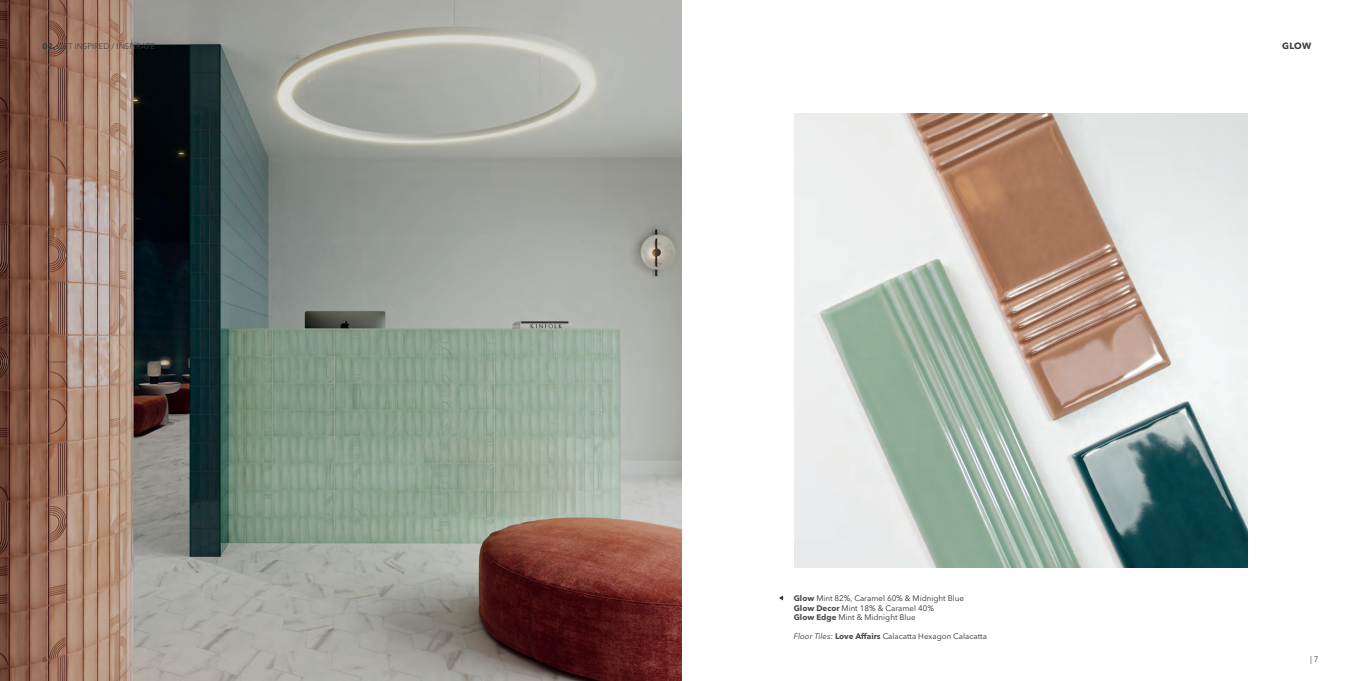
<style>
.page{position:relative;width:1361px;height:681px;background:#fff}
.page>*{position:absolute;margin:0;border:0;box-sizing:border-box;transform-origin:0 0}
.t1{font:700 9px "Avenir Next LT Pro";color:#3e3e3f}
.t2{font:8px "Avenir Next LT Pro";color:#312f30}
.t3{font:300 8px "Avenir LT Std";color:#3e3e3f}
.t4{font:8px "Avenir Next LT Pro";color:#3e3e3f}
.s1{font-family:"Avenir Next LT Pro";font-weight:700}
.s2{font-weight:700;color:#4a4b4c}
.s3{font-style:italic}
</style>
<div class="page">
<svg style="left:779px;top:595px;width:4px;height:5px"></svg>
<img style="left:0;top:0;width:681px;height:680px">
<img style="left:794px;top:113px;width:453px;height:454px">
<p class="t3" style="left:43px;top:41px;width:114px"><span class="s1">02.</span> GET INSPIRED / INSPÍRATE</p>
<p class="t1" style="left:1282px;top:41px;width:31px">GLOW</p>
<p class="t2" style="left:794px;top:593px;width:172px"><span class="s2">Glow</span> Mint 82%, Caramel 60% &amp; Midnight Blue</p>
<p class="t2" style="left:794px;top:602px;width:142px"><span class="s2">Glow Decor</span> Mint 18% &amp; Caramel 40%</p>
<p class="t2" style="left:794px;top:612px;width:124px"><span class="s2">Glow Edge</span> Mint &amp; Midnight Blue</p>
<p class="t2" style="left:794px;top:631px;width:195px"><span class="s3">Floor Tiles:</span> <span class="s2">Love Affairs</span> Calacatta Hexagon Calacatta</p>
<p class="t4" style="left:43px;top:654px;width:10px">6 |</p>
<p class="t4" style="left:1310px;top:654px;width:10px">| 7</p>
</div>
